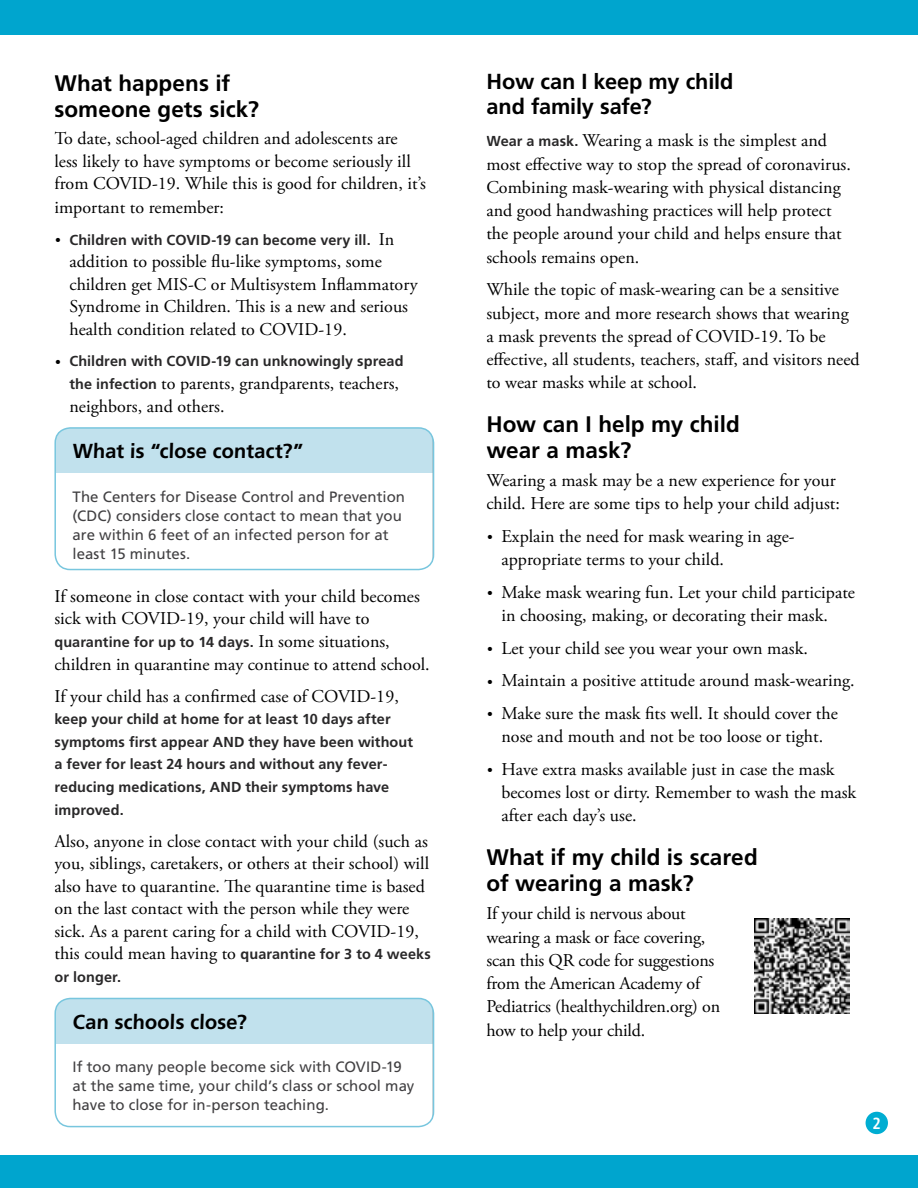
<style>
.page{position:relative;width:918px;height:1188px;background:#fff}
.page>*{position:absolute;margin:0;border:0;box-sizing:border-box;transform-origin:0 0}
.t1{font:700 22.5px/25.5px "Frutiger LT Std";color:#000}
.t2{font:700 21.75px/24.8px "Frutiger LT Std";letter-spacing:-.005em;color:#000}
.t3{font:700 20.25px "Frutiger LT Std";color:#000}
.t4{font:18px/23.2px "Adobe Garamond Pro";color:#000}
.t5{font:700 condensed 16.2px "Frutiger LT Std";color:#fff}
.t6{font:15px/19.2px "Frutiger LT Std";color:#414042}
.t7{font:700 14.4px/22.6px "Frutiger LT Std";letter-spacing:.005em;color:#292829}
.s1{font-family:"Adobe Garamond Pro";font-weight:400;font-size:15px;color:#000}
.s2{font-family:"Adobe Garamond Pro";font-weight:400;font-size:18px;color:#000}
.s3{font-family:"Frutiger LT Std";font-weight:700;font-size:14.4px;color:#292829}
.s4{font-size:15px}
</style>
<div class="page">
<div style="left:0;top:0;width:918px;height:35px;background:#00a5ce"></div>
<div style="left:0;top:1156px;width:918px;height:32px;background:#00a5ce"></div>
<div style="left:866px;top:1112px;width:22px;height:22px;background:#00add2;border-radius:50%"></div>
<div style="left:55px;top:428px;width:378px;height:45px;background:#c1e1ed"></div>
<hr style="left:433px;top:428px;width:1px;height:45px;background:#939598">
<hr style="left:433px;top:473px;width:1px;height:97px;background:#939598">
<div style="left:54px;top:427px;width:380px;height:143px;border:2px solid #78c6de;border-radius:15px"></div>
<div style="left:55px;top:998px;width:378px;height:46px;background:#c1e1ed"></div>
<hr style="left:433px;top:998px;width:1px;height:46px;background:#939598">
<hr style="left:433px;top:1044px;width:1px;height:83px;background:#939598">
<div style="left:54px;top:998px;width:380px;height:129px;border:2px solid #78c6de;border-radius:15px"></div>
<img style="left:755px;top:918px;width:95px;height:95px">
<p class="t1" style="left:54px;top:71px;width:206px">What happens if someone gets sick?</p>
<p class="t4" style="left:54px;top:128px;width:373px;line-height:22.8px">To date, school-aged children and adolescents are<br>less likely to have symptoms or become seriously ill from COVID-19. While this is good for children, it’s important to remember:</p>
<p class="t7" style="left:55px;top:228px;width:340px"><span class="s1">•</span> Children with COVID-19 can become very ill. <span class="s2">In</span></p>
<p class="t4" style="left:69px;top:251px;width:350px;line-height:22.5px">addition to possible flu-like symptoms, some children get MIS-C or Multisystem Inflammatory Syndrome in Children. This is a new and serious health condition related to COVID-19.</p>
<p class="t7" style="left:55px;top:350px;width:350px"><span class="s1">•</span> Children with COVID-19 can unknowingly spread</p>
<p class="t4" style="left:69px;top:372px;width:331px"><span class="s3">the infection</span> to parents, grandparents, teachers, neighbors, and others.</p>
<p class="t3" style="left:72px;top:439px;width:233px">What is “close contact?”</p>
<p class="t6" style="left:72px;top:487px;width:334px">The Centers for Disease Control and Prevention (CDC) considers close contact to mean that you are within 6 feet of an infected person for at least 15 minutes.</p>
<p class="t4" style="left:54px;top:585px;width:367px;line-height:22.5px">If someone in close contact with your child becomes sick with COVID-19, your child will have to</p>
<p class="t7" style="left:54px;top:630px;width:337px">quarantine for up to 14 days. <span class="s2">In some situations,</span></p>
<p class="t4" style="left:54px;top:649px;width:377px;line-height:32px">children in quarantine may continue to attend school.<br>If your child has a confirmed case of COVID-19,</p>
<p class="t7" style="left:54px;top:708px;width:360px">keep your child at home for at least 10 days after symptoms first appear AND they have been without a fever for least 24 hours and without any fever&shy;reducing medications, AND their symptoms have improved.</p>
<p class="t4" style="left:54px;top:830px;width:376px;line-height:22.5px">Also, anyone in close contact with your child (such as you, siblings, caretakers, or others at their school) will also have to quarantine. The quarantine time is based on the last contact with the person while they were sick. As a parent caring for a child with COVID-19,</p>
<p class="t7" style="left:54px;top:943px;width:378px;line-height:23.2px"><span class="s2">this could mean having to</span> quarantine for 3 to 4 weeks or longer.</p>
<p class="t3" style="left:72px;top:1010px;width:176px">Can schools close?</p>
<p class="t6" style="left:72px;top:1057px;width:343px">If too many people become sick with COVID-19 at the same time, your child’s class or school may have to close for in-person teaching.</p>
<p class="t2" style="left:486px;top:69px;width:249px">How can I keep my child and family safe?</p>
<p class="t4" style="left:486px;top:130px;width:366px"><span class="s3">Wear a mask.</span> Wearing a mask is the simplest and most effective way to stop the spread of coronavirus.<br>Combining mask-wearing with physical distancing and good handwashing practices will help protect the people around your child and helps ensure that schools remains open.</p>
<p class="t4" style="left:486px;top:279px;width:375px">While the topic of mask-wearing can be a sensitive subject, more and more research shows that wearing a mask prevents the spread of COVID-19. To be effective, all students, teachers, staff, and visitors need to wear masks while at school.</p>
<p class="t1" style="left:486px;top:412px;width:255px">How can I help my child wear a mask?</p>
<p class="t4" style="left:486px;top:469px;width:355px">Wearing a mask may be a new experience for your child. Here are some tips to help your child adjust:</p>
<p class="t4" style="left:501px;top:525px;width:295px;text-indent:-14px"><span class="s4">•</span> Explain the need for mask wearing in age&shy;appropriate terms to your child.</p>
<p class="t4" style="left:501px;top:581px;width:355px;text-indent:-14px"><span class="s4">•</span> Make mask wearing fun. Let your child participate in choosing, making, or decorating their mask.</p>
<p class="t4" style="left:487px;top:637px;width:322px"><span class="s4">•</span> Let your child see you wear your own mask.</p>
<p class="t4" style="left:487px;top:670px;width:369px"><span class="s4">•</span> Maintain a positive attitude around mask-wearing.</p>
<p class="t4" style="left:487px;top:702px;width:352px;text-align:center"><span class="s4">•</span> Make sure the mask fits well. It should cover the nose and mouth and not be too loose or tight.</p>
<p class="t4" style="left:501px;top:758px;width:356px;text-indent:-14px"><span class="s4">•</span> Have extra masks available just in case the mask becomes lost or dirty. Remember to wash the mask after each day’s use.</p>
<p class="t1" style="left:486px;top:845px;width:273px">What if my child is scared of wearing a mask?</p>
<p class="t4" style="left:486px;top:903px;width:235px">If your child is nervous about wearing a mask or face covering, scan this QR code for suggestions from the American Academy of<br>Pediatrics (healthychildren.org) on how to help your child.</p>
<p class="t5" style="left:873px;top:1113px;width:10px">2</p>
</div>
